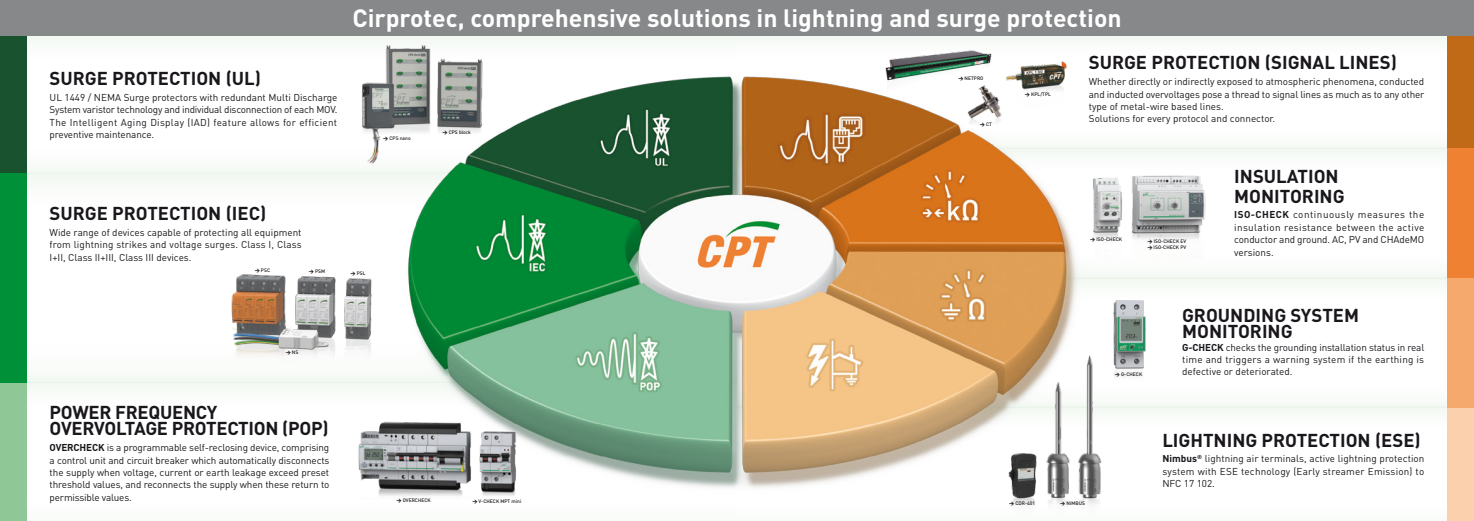
<style>
.page{position:relative;width:1474px;height:521px;background:#fff}
.page>*{position:absolute;margin:0;border:0;box-sizing:border-box;transform-origin:0 0}
.t1{font:700 24.76px "DIN Pro";color:#fff}
.t2{font:700 18.46px/16.2px "DIN Pro";color:#1a171c}
.t3{font:9.89px/12.3px "DIN Pro";letter-spacing:-.005em;color:#1a171c;text-align:justify}
.t4{font:500 4.99px/6.2px "DIN Pro";color:#1a171c}
.s1{font-family:"DIN Black Expert";font-weight:400}
.s2{font-weight:700}
</style>
<div class="page">
<img style="left:321px;top:36px;width:832px;height:452px">
<div style="left:0;top:36px;width:26px;height:137px;background:#18522f"></div>
<div style="left:1447px;top:36px;width:26px;height:113px;background:#c06a18"></div>
<div style="left:1447px;top:407px;width:26px;height:114px;background:#fbd0ac"></div>
<div style="left:1447px;top:149px;width:26px;height:129px;background:#ee8132"></div>
<div style="left:1447px;top:278px;width:26px;height:129px;background:#f5a96d"></div>
<div style="left:0;top:383px;width:26px;height:138px;background:#90c796"></div>
<div style="left:0;top:173px;width:26px;height:210px;background:#009037"></div>
<div style="left:0;top:0;width:1473px;height:36px;background:#87888a"></div>
<img style="left:1089px;top:165px;width:117px;height:93px">
<img style="left:327px;top:36px;width:186px;height:130px">
<img style="left:231px;top:264px;width:141px;height:100px">
<img style="left:976px;top:354px;width:145px;height:151px">
<img style="left:1107px;top:296px;width:46px;height:93px">
<img style="left:965px;top:82px;width:40px;height:49px">
<img style="left:1005px;top:56px;width:63px;height:52px">
<img style="left:882px;top:49px;width:112px;height:51px">
<img style="left:357px;top:407px;width:165px;height:89px">
<h2 class="t2" style="left:50px;top:70px;width:213px">SURGE PROTECTION (UL)</h2>
<p class="t3" style="left:50px;top:91px;width:289px">UL 1449 / NEMA Surge protectors with redundant Multi Discharge System varistor technology and individual disconnection of each MOV.<br>The Intelligent Aging Display (IAD) feature allows for efficient preventive maintenance.</p>
<h2 class="t2" style="left:50px;top:205px;width:218px">SURGE PROTECTION (IEC)</h2>
<p class="t3" style="left:50px;top:226px;width:253px">Wide range of devices capable of protecting all equipment from lightning strikes and voltage surges. Class I, Class I+II, Class II+III, Class III devices.</p>
<h1 class="t1" style="left:352px;top:2px;width:770px">Cirprotec, comprehensive solutions in lightning and surge protection</h1>
<p class="t4" style="left:383px;top:135px;width:29px"><span class="s1">W</span> CPS nano</p>
<p class="t4" style="left:442px;top:129px;width:30px"><span class="s1">W</span> CPS block</p>
<p class="t4" style="left:958px;top:75px;width:27px"><span class="s1">W</span> NETPRO</p>
<p class="t4" style="left:979px;top:121px;width:13px"><span class="s1">W</span> CT</p>
<p class="t4" style="left:1024px;top:91px;width:28px"><span class="s1">W</span> KPL/TPL</p>
<h2 class="t2" style="left:1088px;top:54px;width:309px">SURGE PROTECTION (SIGNAL LINES)</h2>
<p class="t3" style="left:1088px;top:75px;width:337px;text-align:left">Whether directly or indirectly exposed to atmospheric phenomena, conducted and inducted overvoltages pose a thread to signal lines as much as to any other type of metal-wire based lines.<br>Solutions for every protocol and connector.</p>
<p class="t4" style="left:1090px;top:236px;width:33px"><span class="s1">W</span> ISO-CHECK</p>
<p class="t4" style="left:1147px;top:238px;width:40px"><span class="s1">W</span> ISO-CHECK EV<br><span class="s1">W</span> ISO-CHECK PV</p>
<h2 class="t2" style="left:1234px;top:166px;width:112px;line-height:19.7px">INSULATION<br>MONITORING</h2>
<p class="t3" style="left:1234px;top:208px;width:191px"><span class="s2">ISO-CHECK</span> continuously measures the insulation resistance between the active conductor and ground. AC, PV and CHAdeMO versions.</p>
<p class="t4" style="left:255px;top:267px;width:17px"><span class="s1">W</span> PSC</p>
<p class="t4" style="left:309px;top:268px;width:18px"><span class="s1">W</span> PSM</p>
<p class="t4" style="left:350px;top:270px;width:17px"><span class="s1">W</span> PSL</p>
<p class="t4" style="left:286px;top:349px;width:14px"><span class="s1">W</span> NS</p>
<h2 class="t2" style="left:50px;top:403px;width:280px">POWER FREQUENCY<br>OVERVOLTAGE PROTECTION (POP)</h2>
<p class="t3" style="left:50px;top:441px;width:281px"><span class="s2">OVERCHECK</span> is a programmable self-reclosing device, comprising a control unit and circuit breaker which automatically disconnects the supply when voltage, current or earth leakage exceed preset threshold values, and reconnects the supply when these return to permissible values.</p>
<p class="t4" style="left:396px;top:496px;width:36px"><span class="s1">W</span> OVERCHECK</p>
<p class="t4" style="left:472px;top:498px;width:51px"><span class="s1">W</span> V-CHECK MPT mini</p>
<p class="t4" style="left:1009px;top:500px;width:27px"><span class="s1">W</span> CDR-401</p>
<p class="t4" style="left:1060px;top:500px;width:26px"><span class="s1">W</span> NIMBUS</p>
<p class="t4" style="left:1114px;top:371px;width:29px"><span class="s1">W</span> G-CHECK</p>
<h2 class="t2" style="left:1182px;top:306px;width:178px">GROUNDING SYSTEM<br>MONITORING</h2>
<p class="t3" style="left:1182px;top:340px;width:244px"><span class="s2">G-CHECK</span> checks the grounding installation status in real time and triggers a warning system if the earthing is defective or deteriorated.</p>
<h2 class="t2" style="left:1162px;top:431px;width:260px">LIGHTNING PROTECTION (ESE)</h2>
<p class="t3" style="left:1162px;top:452px;width:263px"><span class="s2">Nimbus</span><sup>®</sup> lightning air terminals, active lightning protection system with ESE technology (Early streamer Emission) to NFC 17 102.</p>
</div>
